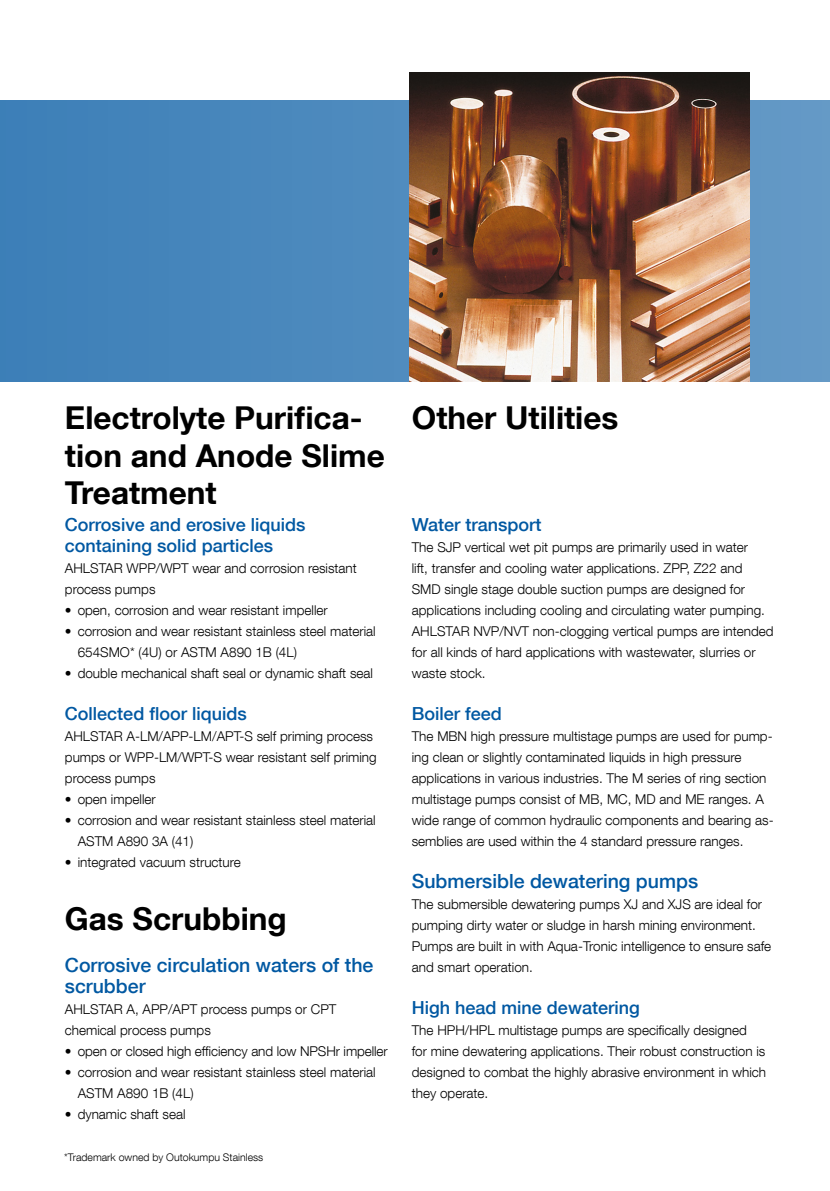
<style>
.page{position:relative;width:830px;height:1191px;background:#fff}
.page>*{position:absolute;margin:0;border:0;box-sizing:border-box;transform-origin:0 0}
.otsikko{font:700 31.5px/37.5px "Helvetica Neue LT Com";color:#000}
.väliotsikko{font:500 19.5px/21px "Helvetica Neue LT Com";color:#0058a2}
.väliotsikko-2{font:500 18px/21px "Helvetica Neue LT Com";color:#0058a2}
.leipis{font:300 13.5px/21px "Helvetica Neue LT Com";color:#000}
.leipis-2{font:300 10.5px "Helvetica Neue LT Com";color:#000}
</style>
<div class="page">
<svg style="left:0;top:100px;width:829px;height:281px;background:#4b88bc"></svg>
<img style="left:409px;top:72px;width:339px;height:309px">
<p class="otsikko" style="left:65px;top:398px;width:321px">Electrolyte Purifica&shy;tion and Anode Slime<br>Treatment</p>
<p class="otsikko" style="left:411px;top:398px;width:208px">Other Utilities</p>
<p class="väliotsikko-2" style="left:65px;top:514px;width:242px">Corrosive and erosive liquids containing solid particles</p>
<p class="leipis" style="left:65px;top:557px;width:293px">AHLSTAR WPP/WPT wear and corrosion resistant process pumps</p>
<p class="leipis" style="left:65px;top:599px;width:264px">• open, corrosion and wear resistant impeller</p>
<p class="leipis" style="left:78px;top:620px;width:299px;text-indent:-13px">• corrosion and wear resistant stainless steel material<br>654SMO* (4U) or ASTM A890 1B (4L)</p>
<p class="leipis" style="left:65px;top:662px;width:309px">• double mechanical shaft seal or dynamic shaft seal</p>
<p class="väliotsikko-2" style="left:65px;top:703px;width:183px">Collected floor liquids</p>
<p class="leipis" style="left:65px;top:725px;width:313px">AHLSTAR A-LM/APP-LM/APT-S self priming process pumps or WPP-LM/WPT-S wear resistant self priming process pumps</p>
<p class="leipis" style="left:65px;top:788px;width:92px">• open impeller</p>
<p class="leipis" style="left:78px;top:809px;width:299px;text-indent:-13px">• corrosion and wear resistant stainless steel material<br>ASTM A890 3A (41)</p>
<p class="leipis" style="left:65px;top:851px;width:177px">• integrated vacuum structure</p>
<p class="otsikko" style="left:65px;top:898px;width:223px">Gas Scrubbing</p>
<p class="väliotsikko" style="left:65px;top:954px;width:310px">Corrosive circulation waters of the scrubber</p>
<p class="leipis" style="left:65px;top:998px;width:273px">AHLSTAR A, APP/APT process pumps or CPT chemical process pumps</p>
<p class="leipis" style="left:65px;top:1040px;width:324px">• open or closed high efficiency and low NPSHr impeller</p>
<p class="leipis" style="left:78px;top:1061px;width:299px;text-indent:-13px">• corrosion and wear resistant stainless steel material<br>ASTM A890 1B (4L)</p>
<p class="leipis" style="left:65px;top:1103px;width:122px">• dynamic shaft seal</p>
<p class="leipis-2" style="left:64px;top:1151px;width:200px">*Trademark owned by Outokumpu Stainless</p>
<p class="väliotsikko-2" style="left:411px;top:514px;width:131px">Water transport</p>
<p class="leipis" style="left:411px;top:536px;width:363px">The SJP vertical wet pit pumps are primarily used in water<br>lift, transfer and cooling water applications. ZPP, Z22 and SMD single stage double suction pumps are designed for applications including cooling and circulating water pumping.<br>AHLSTAR NVP/NVT non-clogging vertical pumps are intended for all kinds of hard applications with wastewater, slurries or waste stock.</p>
<p class="väliotsikko-2" style="left:411px;top:703px;width:92px">Boiler feed</p>
<p class="leipis" style="left:411px;top:725px;width:363px">The MBN high pressure multistage pumps are used for pump&shy;ing clean or slightly contaminated liquids in high pressure applications in various industries. The M series of ring section multistage pumps consist of MB, MC, MD and ME ranges. A wide range of common hydraulic components and bearing as&shy;semblies are used within the 4 standard pressure ranges.</p>
<p class="väliotsikko" style="left:411px;top:870px;width:288px">Submersible dewatering pumps</p>
<p class="leipis" style="left:411px;top:893px;width:361px">The submersible dewatering pumps XJ and XJS are ideal for pumping dirty water or sludge in harsh mining environment.<br>Pumps are built in with Aqua-Tronic intelligence to ensure safe and smart operation.</p>
<p class="väliotsikko-2" style="left:411px;top:997px;width:229px">High head mine dewatering</p>
<p class="leipis" style="left:411px;top:1019px;width:356px">The HPH/HPL multistage pumps are specifically designed<br>for mine dewatering applications. Their robust construction is designed to combat the highly abrasive environment in which they operate.</p>
</div>
